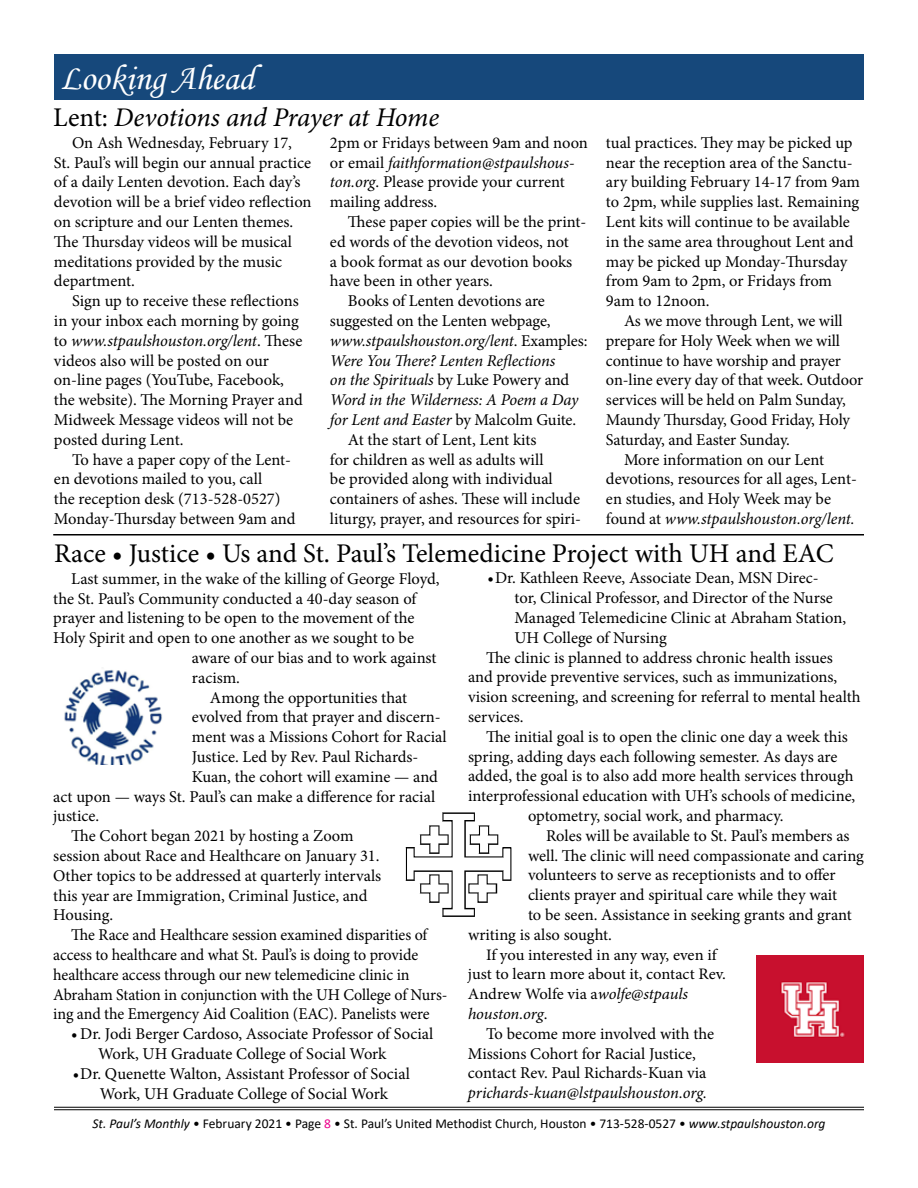
<style>
.page{position:relative;width:918px;height:1188px;background:#fff}
.page>*{position:absolute;margin:0;border:0;box-sizing:border-box;transform-origin:0 0}
.t1{font:36px "Monotype Corsiva";color:#fff}
.t2{font:27px "Minion Pro";color:#000}
.t3{font:italic 27px "Minion Pro";letter-spacing:-.005em;color:#000}
.t4{font:16.5px/19.8px "Minion Pro";color:#000}
.t5{font:italic 16.5px "Minion Pro";letter-spacing:-.01em;color:#000}
.t6{font:16.05px/19.8px "Minion Pro";letter-spacing:-.005em;color:#000}
.t7{font:13.5px "Calibri";color:#000}
.s1{font-style:normal}
.s2{font-style:italic}
.s3{color:#ec008c}
</style>
<div class="page">
<hr style="left:54px;top:1107px;width:810px;height:1px;background:#000">
<hr style="left:54px;top:1109px;width:810px;height:1px;background:#000">
<div style="left:54px;top:54px;width:810px;height:46px;background:#16487b"></div>
<img style="left:64px;top:670px;width:98px;height:95px">
<img style="left:405px;top:812px;width:107px;height:105px">
<img style="left:757px;top:955px;width:107px;height:107px">
<hr style="left:53px;top:534px;width:811px;height:2px;background:#000">
<h1 class="t1" style="left:60px;top:56px;width:196px">Looking Ahead</h1>
<h2 class="t3" style="left:53px;top:99px;width:387px"><span class="s1">Lent:</span> Devotions and Prayer at Home</h2>
<p class="t4" style="left:54px;top:133px;width:259px;text-indent:18px">On Ash Wednesday, February 17, St. Paul’s will begin our annual practice of a daily Lenten devotion. Each day’s devotion will be a brief video reflection on scripture and our Lenten themes.<br>The Thursday videos will be musical meditations provided by the music department.</p>
<p class="t4" style="left:54px;top:291px;width:250px;text-indent:18px">Sign up to receive these reflections in your inbox each morning by going to <span class="s2">www.stpaulshouston.org/lent</span>. These videos also will be posted on our on-line pages (YouTube, Facebook, the website). The Morning Prayer and Midweek Message videos will not be posted during Lent.</p>
<p class="t4" style="left:54px;top:449px;width:243px;text-indent:18px">To have a paper copy of the Lent&shy;en devotions mailed to you, call<br>the reception desk (713-528-0527)<br>Monday-Thursday between 9am and</p>
<p class="t4" style="left:330px;top:133px;width:260px">2pm or Fridays between 9am and noon or email <span class="s2">faithformation@stpaulshous&shy;ton.org</span>. Please provide your current mailing address.</p>
<p class="t4" style="left:348px;top:212px;width:240px">These paper copies will be the print-</p>
<p class="t4" style="left:330px;top:232px;width:241px">ed words of the devotion videos, not</p>
<p class="t4" style="left:330px;top:251px;width:244px">a book format as our devotion books</p>
<p class="t4" style="left:330px;top:271px;width:165px">have been in other years.</p>
<p class="t4" style="left:348px;top:291px;width:198px">Books of Lenten devotions are</p>
<p class="t4" style="left:330px;top:311px;width:222px">suggested on the Lenten webpage,</p>
<p class="t5" style="left:330px;top:329px;width:259px">www.stpaulshouston.org/lent<span class="s1">. Examples:</span></p>
<p class="t5" style="left:330px;top:349px;width:227px">Were You There? Lenten Reflections</p>
<p class="t5" style="left:330px;top:369px;width:241px">on the Spirituals <span class="s1">by Luke Powery and</span></p>
<p class="t5" style="left:330px;top:389px;width:250px">Word in the Wilderness: A Poem a Day</p>
<p class="t5" style="left:330px;top:408px;width:248px">for Lent and Easter <span class="s1">by Malcolm Guite.</span></p>
<p class="t4" style="left:348px;top:430px;width:190px">At the start of Lent, Lent kits</p>
<p class="t4" style="left:330px;top:449px;width:215px">for children as well as adults will</p>
<p class="t4" style="left:330px;top:469px;width:224px">be provided along with individual</p>
<p class="t4" style="left:330px;top:489px;width:252px">containers of ashes. These will include</p>
<p class="t4" style="left:330px;top:509px;width:253px">liturgy, prayer, and resources for spiri-</p>
<p class="t4" style="left:606px;top:133px;width:256px">tual practices. They may be picked up near the reception area of the Sanctu&shy;ary building February 14-17 from 9am to 2pm, while supplies last. Remaining Lent kits will continue to be available in the same area throughout Lent and may be picked up Monday-Thursday from 9am to 2pm, or Fridays from 9am to 12noon.</p>
<p class="t4" style="left:624px;top:311px;width:220px">As we move through Lent, we will</p>
<p class="t4" style="left:606px;top:331px;width:236px">prepare for Holy Week when we will</p>
<p class="t4" style="left:606px;top:350px;width:236px">continue to have worship and prayer</p>
<p class="t4" style="left:606px;top:370px;width:259px">on-line every day of that week. Outdoor</p>
<p class="t4" style="left:606px;top:390px;width:241px">services will be held on Palm Sunday,</p>
<p class="t4" style="left:606px;top:410px;width:246px">Maundy Thursday, Good Friday, Holy</p>
<p class="t4" style="left:606px;top:430px;width:186px">Saturday, and Easter Sunday.</p>
<p class="t4" style="left:624px;top:449px;width:202px">More information on our Lent</p>
<p class="t4" style="left:606px;top:469px;width:252px">devotions, resources for all ages, Lent-</p>
<p class="t4" style="left:606px;top:489px;width:227px">en studies, and Holy Week may be</p>
<p class="t5" style="left:606px;top:507px;width:250px"><span class="s1">found at</span> www.stpaulshouston.org/lent.</p>
<h2 class="t2" style="left:54px;top:535px;width:781px">Race • Justice • Us and St. Paul’s Telemedicine Project with UH and EAC</h2>
<p class="t4" style="left:71px;top:569px;width:370px">Last summer, in the wake of the killing of George Floyd,</p>
<p class="t4" style="left:53px;top:589px;width:365px">the St. Paul’s Community conducted a 40-day season of</p>
<p class="t4" style="left:53px;top:608px;width:363px">prayer and listening to be open to the movement of the</p>
<p class="t4" style="left:53px;top:628px;width:362px">Holy Spirit and open to one another as we sought to be</p>
<p class="t4" style="left:192px;top:648px;width:246px">aware of our bias and to work against</p>
<p class="t4" style="left:192px;top:668px;width:50px">racism.</p>
<p class="t4" style="left:210px;top:688px;width:199px">Among the opportunities that</p>
<p class="t4" style="left:192px;top:707px;width:250px">evolved from that prayer and discern-</p>
<p class="t4" style="left:192px;top:727px;width:256px">ment was a Missions Cohort for Racial</p>
<p class="t4" style="left:192px;top:747px;width:228px">Justice. Led by Rev. Paul Richards-</p>
<p class="t4" style="left:192px;top:767px;width:248px">Kuan, the cohort will examine — and</p>
<p class="t4" style="left:53px;top:787px;width:384px">act upon — ways St. Paul’s can make a difference for racial</p>
<p class="t4" style="left:53px;top:806px;width:47px">justice.</p>
<p class="t4" style="left:71px;top:826px;width:284px">The Cohort began 2021 by hosting a Zoom</p>
<p class="t4" style="left:53px;top:846px;width:328px">session about Race and Healthcare on January 31.</p>
<p class="t4" style="left:53px;top:866px;width:330px">Other topics to be addressed at quarterly intervals</p>
<p class="t4" style="left:53px;top:886px;width:316px">this year are Immigration, Criminal Justice, and</p>
<p class="t4" style="left:53px;top:905px;width:62px">Housing.</p>
<p class="t4" style="left:71px;top:925px;width:358px">The Race and Healthcare session examined disparities of</p>
<p class="t4" style="left:53px;top:945px;width:366px">access to healthcare and what St. Paul’s is doing to provide</p>
<p class="t4" style="left:53px;top:965px;width:358px">healthcare access through our new telemedicine clinic in</p>
<p class="t4" style="left:53px;top:985px;width:396px">Abraham Station in conjunction with the UH College of Nurs-</p>
<p class="t4" style="left:53px;top:1004px;width:378px">ing and the Emergency Aid Coalition (EAC). Panelists were</p>
<p class="t4" style="left:98px;top:1024px;width:337px;text-indent:-27px">• Dr. Jodi Berger Cardoso, Associate Professor of Social<br>Work, UH Graduate College of Social Work</p>
<p class="t4" style="left:73px;top:1064px;width:339px;text-align:center">• Dr. Quenette Walton, Assistant Professor of Social<br>Work, UH Graduate College of Social Work</p>
<p class="t4" style="left:488px;top:568px;width:333px">• Dr. Kathleen Reeve, Associate Dean, MSN Direc-</p>
<p class="t4" style="left:515px;top:588px;width:320px">tor, Clinical Professor, and Director of the Nurse</p>
<p class="t4" style="left:515px;top:608px;width:333px">Managed Telemedicine Clinic at Abraham Station,</p>
<p class="t4" style="left:515px;top:628px;width:154px">UH College of Nursing</p>
<p class="t4" style="left:486px;top:648px;width:349px">The clinic is planned to address chronic health issues</p>
<p class="t4" style="left:468px;top:667px;width:371px">and provide preventive services, such as immunizations,</p>
<p class="t4" style="left:468px;top:687px;width:394px">vision screening, and screening for referral to mental health</p>
<p class="t4" style="left:468px;top:707px;width:57px">services.</p>
<p class="t4" style="left:486px;top:727px;width:364px">The initial goal is to open the clinic one day a week this</p>
<p class="t4" style="left:468px;top:747px;width:371px">spring, adding days each following semester. As days are</p>
<p class="t4" style="left:468px;top:766px;width:387px">added, the goal is to also add more health services through</p>
<p class="t4" style="left:468px;top:786px;width:389px">interprofessional education with UH’s schools of medicine,</p>
<p class="t4" style="left:528px;top:806px;width:257px">optometry, social work, and pharmacy.</p>
<p class="t4" style="left:546px;top:826px;width:305px">Roles will be available to St. Paul’s members as</p>
<p class="t4" style="left:528px;top:846px;width:337px">well. The clinic will need compassionate and caring</p>
<p class="t4" style="left:528px;top:865px;width:309px">volunteers to serve as receptionists and to offer</p>
<p class="t4" style="left:528px;top:885px;width:311px">clients prayer and spiritual care while they wait</p>
<p class="t4" style="left:528px;top:905px;width:325px">to be seen. Assistance in seeking grants and grant</p>
<p class="t4" style="left:468px;top:925px;width:145px">writing is also sought.</p>
<p class="t6" style="left:468px;top:945px;width:260px;text-indent:18px">If you interested in any way, even if just to learn more about it, contact Rev.<br>Andrew Wolfe via a<span class="s2">wolfe@stpauls houston.org</span>.</p>
<p class="t4" style="left:468px;top:1024px;width:248px;text-indent:18px">To become more involved with the<br>Missions Cohort for Racial Justice, contact Rev. Paul Richards-Kuan via</p>
<p class="t5" style="left:468px;top:1082px;width:241px">prichards-kuan@lstpaulshouston.org.</p>
<p class="t7" style="left:92px;top:1115px;width:735px"><span class="s2">St. Paul’s Monthly</span> • February 2021 • Page <span class="s3">8</span> • St. Paul’s United Methodist Church, Houston • 713-528-0527 • <span class="s2">www.stpaulshouston.org</span></p>
</div>
